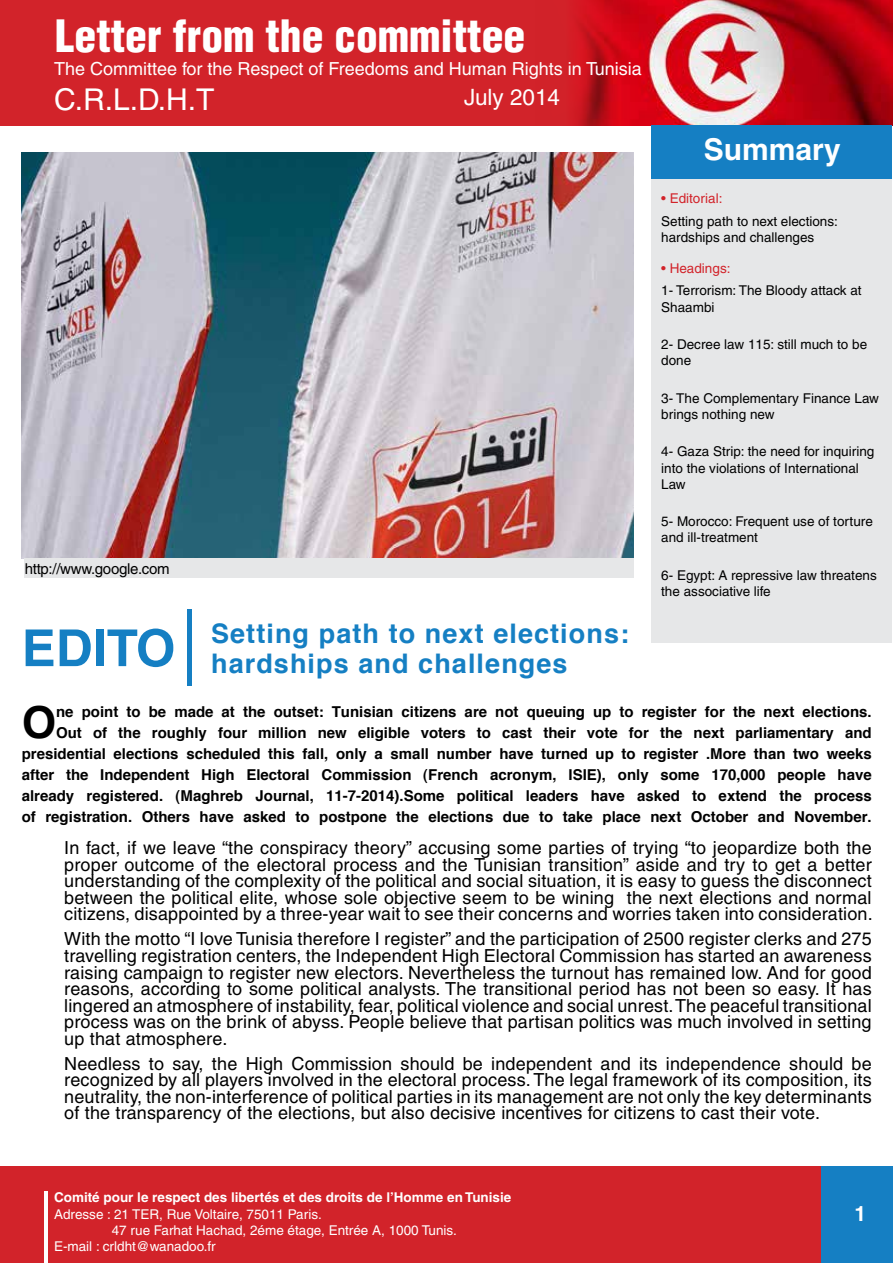
<style>
.page{position:relative;width:893px;height:1263px;background:#fff}
.page>*{position:absolute;margin:0;border:0;box-sizing:border-box;transform-origin:0 0}
.t1{font:700 44.25px "Helvetica";color:#000}
.t2{font:900 condensed 43.5px "Helvetica";color:#fff}
.t3{font:30px "Helvetica";color:#fff}
.t4{font:700 30px "Helvetica CE";color:#fff}
.t5{font:700 27px/30px "Helvetica";letter-spacing:.04em;color:#157fc3}
.t6{font:22.5px "Helvetica";color:#fff}
.t7{font:700 21px "Helvetica CE";color:#fff}
.t8{font:18px/16.5px "Helvetica";letter-spacing:.01em;color:#000;text-align:justify}
.t9{font:18px "Helvetica";color:#fff}
.t10{font:700 15px/21px "Helvetica";color:#000;text-align:right}
.t11{font:15px "Helvetica";letter-spacing:-.02em;color:#000}
.t12{font:13.5px/16.2px "Helvetica";color:#000}
.t13{font:13.5px "Helvetica";color:#fff}
.t14{font:700 13.5px "Helvetica CE";color:#fff}
.t15{font:13.5px "Helvetica";color:#d2232a}
</style>
<div class="page">
<div style="left:0;top:0;width:893px;height:126px;background:#d2232a"></div>
<img style="left:578px;top:0;width:315px;height:126px">
<div style="left:821px;top:1166px;width:72px;height:96px;background:#157fc3"></div>
<svg style="left:577px;top:0;width:72px;height:125px;background:#cc0816"></svg>
<div style="left:651px;top:125px;width:241px;height:518px;background:#e6e7e8"></div>
<div style="left:651px;top:126px;width:241px;height:53px;background:#157fc3"></div>
<hr style="left:188px;top:609px;width:4px;height:77px;background:#157fc3">
<div style="left:0;top:1166px;width:821px;height:96px;background:#d2232a"></div>
<hr style="left:45px;top:1192px;width:3px;height:71px;background:#fff">
<img style="left:22px;top:152px;width:612px;height:407px">
<div style="left:25px;top:558px;width:609px;height:20px;background:#e6e7e8"></div>
<h2 class="t2" style="left:55px;top:8px;width:471px">Letter from the committee</h2>
<p class="t9" style="left:54px;top:59px;width:589px">The Committee for the Respect of Freedoms and Human Rights in Tunisia</p>
<h3 class="t3" style="left:54px;top:82px;width:162px">C.R.L.D.H.T</h3>
<p class="t6" style="left:464px;top:84px;width:97px">July 2014</p>
<p class="t11" style="left:25px;top:560px;width:146px">http://www.google.com</p>
<h3 class="t4" style="left:704px;top:132px;width:139px">Summary</h3>
<p class="t15" style="left:661px;top:191px;width:63px">• Editorial:</p>
<p class="t12" style="left:661px;top:213px;width:178px">Setting path to next elections: hardships and challenges</p>
<p class="t15" style="left:661px;top:260px;width:71px">• Headings:</p>
<p class="t12" style="left:661px;top:282px;width:202px">1- Terrorism: The Bloody attack at<br>Shaambi</p>
<p class="t12" style="left:661px;top:336px;width:207px">2- Decree law 115: still much to be done</p>
<p class="t12" style="left:661px;top:390px;width:219px">3- The Complementary Finance Law brings nothing new</p>
<p class="t12" style="left:661px;top:443px;width:215px">4- Gaza Strip: the need for inquiring into the violations of International<br>Law</p>
<p class="t12" style="left:661px;top:513px;width:213px">5- Morocco: Frequent use of torture and ill-treatment</p>
<p class="t12" style="left:661px;top:567px;width:217px">6- Egypt: A repressive law threatens the associative life</p>
<h3 class="t5" style="left:22px;top:618px;width:609px;text-indent:189px">Setting path to next elections:<br><sup>EDITO</sup> hardships and challenges</h3>
<h1 class="t1" style="left:22px;top:694px;width:36px">O</h1>
<p class="t10" style="left:22px;top:701px;width:851px">ne point to be made at the outset: Tunisian citizens are not queuing up to register for the next elections.<br>Out of the roughly four million new eligible voters to cast their vote for the next parliamentary and presidential elections scheduled this fall, only a small number have turned up to register .More than two weeks after the Independent High Electoral Commission (French acronym, ISIE), only some 170,000 people have already registered. (Maghreb Journal, 11-7-2014).Some political leaders have asked to extend the process of registration. Others have asked to postpone the elections due to take place next October and November.</p>
<p class="t8" style="left:64px;top:840px;width:810px">In fact, if we leave “the conspiracy theory” accusing some parties of trying “to jeopardize both the proper outcome of the electoral process and the Tunisian transition” aside and try to get a better understanding of the complexity of the political and social situation, it is easy to guess the disconnect between the political elite, whose sole objective seem to be wining the next elections and normal citizens, disappointed by a three-year wait to see their concerns and worries taken into consideration.</p>
<p class="t8" style="left:64px;top:931px;width:809px">With the motto “I love Tunisia therefore I register” and the participation of 2500 register clerks and 275 travelling registration centers, the Independent High Electoral Commission has started an awareness raising campaign to register new electors. Nevertheless the turnout has remained low. And for good reasons, according to some political analysts. The transitional period has not been so easy. It has lingered an atmosphere of instability, fear, political violence and social unrest. The peaceful transitional process was on the brink of abyss. People believe that partisan politics was much involved in setting up that atmosphere.</p>
<p class="t8" style="left:64px;top:1055px;width:809px">Needless to say, the High Commission should be independent and its independence should be recognized by all players involved in the electoral process. The legal framework of its composition, its neutrality, the non-interference of political parties in its management are not only the key determinants of the transparency of the elections, but also decisive incentives for citizens to cast their vote.</p>
<p class="t14" style="left:54px;top:1189px;width:459px">Comité pour le respect des libertés et des droits de l’Homme en Tunisie</p>
<p class="t13" style="left:54px;top:1206px;width:269px">Adresse : 21 TER, Rue Voltaire, 75011 Paris.</p>
<p class="t13" style="left:112px;top:1222px;width:347px">47 rue Farhat Hachad, 2éme étage, Entrée A, 1000 Tunis.</p>
<p class="t13" style="left:54px;top:1238px;width:163px">E-mail : crldht@wanadoo.fr</p>
<p class="t7" style="left:855px;top:1201px;width:13px">1</p>
</div>
